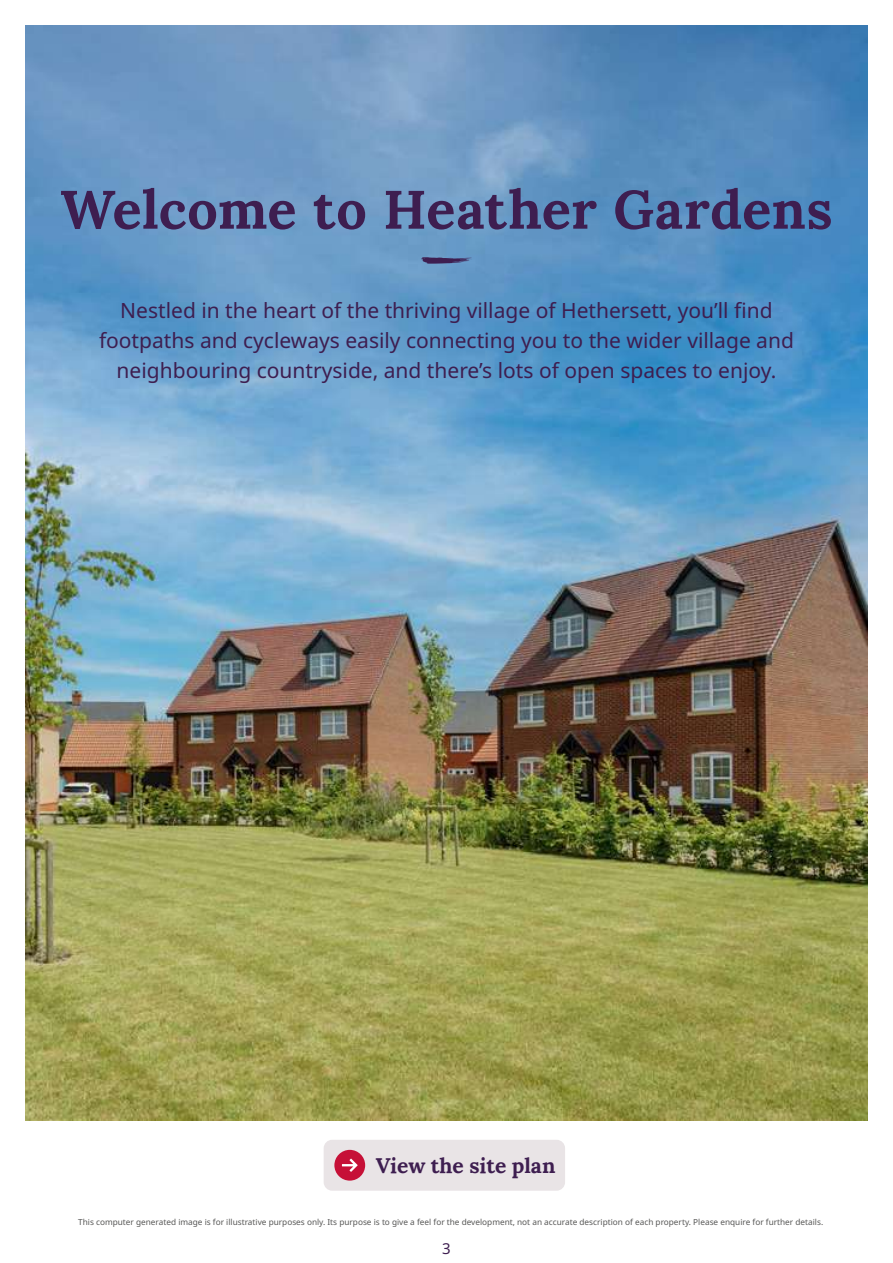
<style>
.page{position:relative;width:893px;height:1263px;background:#fff}
.page>*{position:absolute;margin:0;border:0;box-sizing:border-box;transform-origin:0 0}
.t1{font:700 54px "Lora";color:#3e1e50}
.t2{font:21px/30px "Noto Sans";color:#3e1e50;text-align:center}
.t3{font:700 21px "Lora";color:#3e1e50}
.t4{font:15px "Noto Sans";color:#3e1e50}
.t5{font:8.25px "Noto Sans";color:#575756}
</style>
<div class="page">
<img style="left:26px;top:26px;width:841px;height:1095px">
<div style="left:324px;top:1140px;width:241px;height:51px;background:#e9e4e6;border-radius:9px"></div>
<div style="left:334px;top:1150px;width:31px;height:30px;background:#c61037;border-radius:50%"></div>
<svg style="left:342px;top:1158px;width:16px;height:14px"></svg>
<svg style="left:421px;top:257px;width:51px;height:7px"></svg>
<h1 class="t1" style="left:60px;top:164px;width:774px">Welcome to Heather Gardens</h1>
<p class="t2" style="left:99px;top:296px;width:696px">Nestled in the heart of the thriving village of Hethersett, you’ll find footpaths and cycleways easily connecting you to the wider village and neighbouring countryside, and there’s lots of open spaces to enjoy.</p>
<p class="t3" style="left:376px;top:1148px;width:181px">View the site plan</p>
<p class="t5" style="left:78px;top:1217px;width:746px">This computer generated image is for illustrative purposes only. Its purpose is to give a feel for the development, not an accurate description of each property. Please enquire for further details.</p>
<p class="t4" style="left:442px;top:1239px;width:10px">3</p>
</div>
